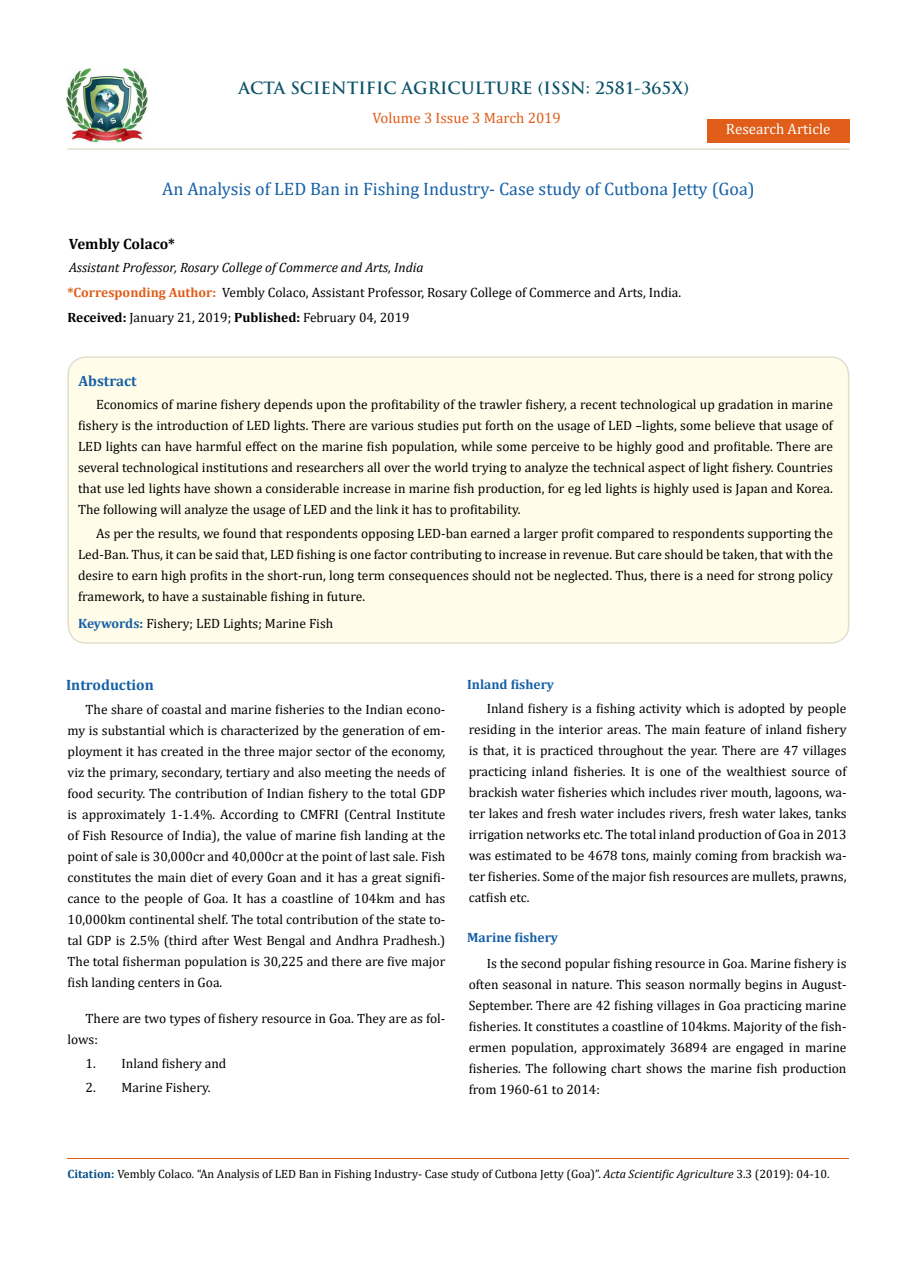
<style>
.page{position:relative;width:917px;height:1262px;background:#fff}
.page>*{position:absolute;margin:0;border:0;box-sizing:border-box;transform-origin:0 0}
.t1{font:18px "Cambria";color:#1560a6}
.t2{font:700 16.5px "Trajan Pro";color:#0e546a}
.t3{font:15px "Cambria";color:#e05d1a}
.t4{font:700 15px "Cambria";color:#1560a6}
.t5{font:15px "Cambria";color:#fff}
.t6{font:700 15px "Cambria";color:#000}
.t7{font:13.5px/21px "Cambria";color:#000;text-align:justify}
.t8{font:700 13.5px "Cambria";color:#1560a6}
.t9{font:12px "Cambria";color:#000}
.s1{font-style:italic}
.s2{font-weight:700;color:#e05d1a}
.s3{font-weight:700}
.s4{font-weight:700;color:#1560a6}
.s5{font-weight:700;color:#0e546a}
.s6{font-weight:700;color:#035089}
</style>
<div class="page">
<img style="left:67px;top:68px;width:80px;height:74px">
<div style="left:707px;top:119px;width:142px;height:23px;background:#e05d1a"></div>
<div style="left:68px;top:357px;width:780px;height:286px;background:#fffde9;border-radius:18px"></div>
<div style="left:67px;top:356px;width:782px;height:287px;border:2px solid #e0dfcd;border-radius:18px"></div>
<hr style="left:67px;top:1158px;width:782px;height:1px;background:#e05d1a">
<hr style="left:67px;top:148px;width:782px;height:2px;background:#e0dfcd">
<p class="t2" style="left:238px;top:77px;width:452px">ACTA SCIENTIFIC AGRICULTURE (ISSN: 2581-365X)</p>
<p class="t3" style="left:372px;top:109px;width:190px">Volume 3 Issue 3 March 2019</p>
<p class="t5" style="left:726px;top:120px;width:106px">Research Article</p>
<h1 class="t1" style="left:162px;top:178px;width:594px">An Analysis of LED Ban in Fishing Industry- Case study of Cutbona Jetty (Goa)</h1>
<p class="t6" style="left:69px;top:234px;width:107px">Vembly Colaco*</p>
<p class="t7" style="left:67px;top:255px;width:615px;line-height:25px"><span class="s1">Assistant Professor, Rosary College of Commerce and Arts, India<br></span><span class="s2">*Corresponding Author:</span> Vembly Colaco, Assistant Professor, Rosary College of Commerce and Arts, India.</p>
<p class="t7" style="left:67px;top:307px;width:343px"><span class="s3">Received:</span> January 21, 2019; <span class="s3">Published:</span> February 04, 2019</p>
<p class="t4" style="left:78px;top:370px;width:60px">Abstract</p>
<p class="t7" style="left:78px;top:394px;width:756px;text-indent:18px">Economics of marine fishery depends upon the profitability of the trawler fishery, a recent technological up gradation in marine fishery is the introduction of LED lights. There are various studies put forth on the usage of LED –lights, some believe that usage of LED lights can have harmful effect on the marine fish population, while some perceive to be highly good and profitable. There are several technological institutions and researchers all over the world trying to analyze the technical aspect of light fishery. Countries that use led lights have shown a considerable increase in marine fish production, for eg led lights is highly used is Japan and Korea.<br>The following will analyze the usage of LED and the link it has to profitability.</p>
<p class="t7" style="left:78px;top:523px;width:756px;text-indent:18px">As per the results, we found that respondents opposing LED-ban earned a larger profit compared to respondents supporting the Led-Ban. Thus, it can be said that, LED fishing is one factor contributing to increase in revenue. But care should be taken, that with the desire to earn high profits in the short-run, long term consequences should not be neglected. Thus, there is a need for strong policy framework, to have a sustainable fishing in future.</p>
<p class="t7" style="left:78px;top:613px;width:257px"><span class="s4">Keywords</span><span class="s5">:</span> Fishery; LED Lights; Marine Fish</p>
<p class="t4" style="left:66px;top:674px;width:89px">Introduction</p>
<p class="t7" style="left:68px;top:698px;width:379px;text-indent:18px">The share of coastal and marine fisheries to the Indian econo&shy;my is substantial which is characterized by the generation of em&shy;ployment it has created in the three major sector of the economy, viz the primary, secondary, tertiary and also meeting the needs of food security. The contribution of Indian fishery to the total GDP is approximately 1-1.4%. According to CMFRI (Central Institute of Fish Resource of India), the value of marine fish landing at the point of sale is 30,000cr and 40,000cr at the point of last sale. Fish constitutes the main diet of every Goan and it has a great signifi&shy;cance to the people of Goa. It has a coastline of 104km and has 10,000km continental shelf. The total contribution of the state to&shy;tal GDP is 2.5% (third after West Bengal and Andhra Pradhesh.)<br>The total fisherman population is 30,225 and there are five major fish landing centers in Goa.</p>
<p class="t7" style="left:68px;top:1007px;width:379px;text-indent:18px">There are two types of fishery resource in Goa. They are as fol&shy;lows:</p>
<p class="t7" style="left:86px;top:1052px;width:142px">1. Inland fishery and</p>
<p class="t7" style="left:86px;top:1076px;width:126px">2. Marine Fishery.</p>
<p class="t8" style="left:467px;top:675px;width:88px">Inland fishery</p>
<p class="t7" style="left:468px;top:698px;width:379px;text-indent:18px">Inland fishery is a fishing activity which is adopted by people residing in the interior areas. The main feature of inland fishery is that, it is practiced throughout the year. There are 47 villages practicing inland fisheries. It is one of the wealthiest source of brackish water fisheries which includes river mouth, lagoons, wa&shy;ter lakes and fresh water includes rivers, fresh water lakes, tanks irrigation networks etc. The total inland production of Goa in 2013 was estimated to be 4678 tons, mainly coming from brackish wa&shy;ter fisheries. Some of the major fish resources are mullets, prawns, catfish etc.</p>
<p class="t8" style="left:467px;top:927px;width:92px">Marine fishery</p>
<p class="t7" style="left:468px;top:952px;width:379px;text-indent:18px">Is the second popular fishing resource in Goa. Marine fishery is often seasonal in nature. This season normally begins in August-September. There are 42 fishing villages in Goa practicing marine fisheries. It constitutes a coastline of 104kms. Majority of the fish&shy;ermen population, approximately 36894 are engaged in marine fisheries. The following chart shows the marine fish production from 1960-61 to 2014:</p>
<p class="t9" style="left:67px;top:1166px;width:763px"><span class="s6">Citation:</span> Vembly Colaco<span class="s1">.</span> “An Analysis of LED Ban in Fishing Industry- Case study of Cutbona Jetty (Goa)”. <span class="s1">Acta Scientific Agriculture</span> 3.3 (2019): 04-10.</p>
</div>
